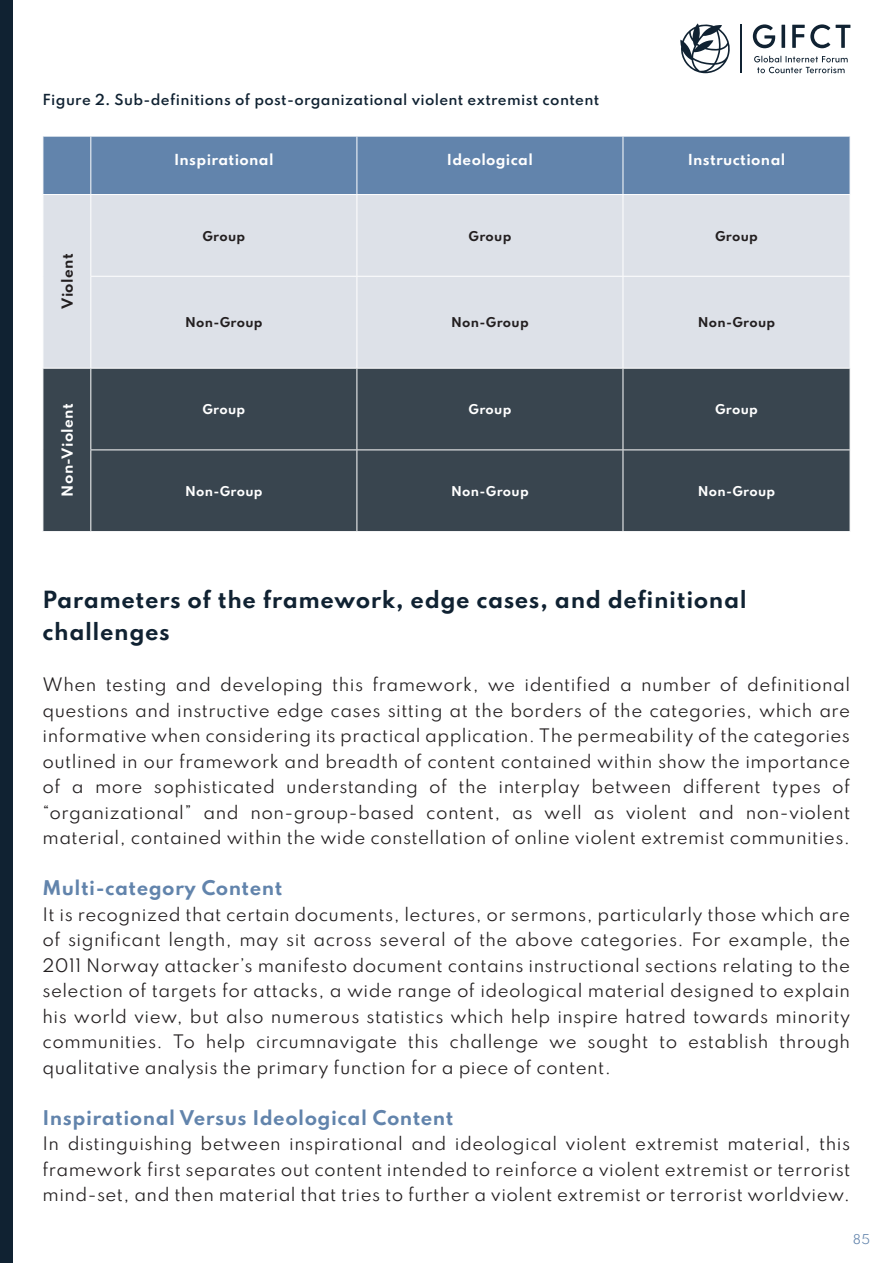
<style>
.page{position:relative;width:893px;height:1263px;background:#fff}
.page>*{position:absolute;margin:0;border:0;box-sizing:border-box;transform-origin:0 0}
.Header_2{font:100 21px/31.5px "Spartan";letter-spacing:.025em;color:#102232}
.Header_3{font:100 18px "Spartan";letter-spacing:.025em;color:#6284ac}
.Body{font:100 16.5px/25.5px "Spartan";letter-spacing:.025em;color:#231f20;text-align:justify}
.Figure_-_Legacy{font:100 13.5px "Spartan";letter-spacing:.025em;color:#102232}
.Body-2{font:100 13.5px "Spartan";letter-spacing:.025em;color:#fff}
.Body-3{font:100 13.5px "Spartan";letter-spacing:.025em;color:#231f20}
.Body-4{font:100 12px "Spartan";letter-spacing:.025em;color:#231f20}
.Body-5{font:100 12px "Spartan";letter-spacing:.025em;color:#fff}
.t1{font:100 12px "Spartan";color:#6284ac}
</style>
<div class="page">
<svg style="left:680px;top:23px;width:50px;height:50px"></svg>
<svg style="left:753px;top:24px;width:22px;height:24px"></svg>
<svg style="left:781px;top:25px;width:4px;height:23px"></svg>
<svg style="left:792px;top:24px;width:38px;height:24px"></svg>
<svg style="left:836px;top:25px;width:14px;height:23px"></svg>
<svg style="left:754px;top:56px;width:94px;height:17px"></svg>
<hr style="left:740px;top:24px;width:2px;height:49px;background:#102232">
<div style="left:0;top:0;width:13px;height:1263px;background:#102232"></div>
<div style="left:44px;top:137px;width:806px;height:57px;background:#6284ac"></div>
<div style="left:44px;top:195px;width:806px;height:173px;background:#dde1e8"></div>
<div style="left:44px;top:369px;width:806px;height:162px;background:#39454f"></div>
<hr style="left:90px;top:137px;width:1px;height:57px;background:#fff">
<hr style="left:357px;top:137px;width:1px;height:57px;background:#fff">
<hr style="left:623px;top:137px;width:1px;height:57px;background:#fff">
<hr style="left:90px;top:276px;width:267px;height:1px;background:#fff">
<hr style="left:357px;top:276px;width:266px;height:1px;background:#fff">
<hr style="left:623px;top:276px;width:227px;height:1px;background:#fff">
<hr style="left:357px;top:369px;width:1px;height:80px;background:#fff">
<hr style="left:623px;top:369px;width:1px;height:80px;background:#fff">
<hr style="left:357px;top:450px;width:1px;height:81px;background:#fff">
<hr style="left:623px;top:450px;width:1px;height:81px;background:#fff">
<hr style="left:357px;top:195px;width:1px;height:81px;background:#fff">
<hr style="left:357px;top:277px;width:1px;height:91px;background:#fff">
<hr style="left:623px;top:195px;width:1px;height:81px;background:#fff">
<hr style="left:623px;top:277px;width:1px;height:91px;background:#fff">
<hr style="left:90px;top:369px;width:1px;height:80px;background:#fff">
<hr style="left:90px;top:449px;width:267px;height:1px;background:#fff">
<hr style="left:90px;top:450px;width:1px;height:81px;background:#fff">
<hr style="left:357px;top:449px;width:266px;height:1px;background:#fff">
<hr style="left:623px;top:449px;width:227px;height:1px;background:#fff">
<hr style="left:90px;top:195px;width:1px;height:81px;background:#fff">
<hr style="left:90px;top:277px;width:1px;height:91px;background:#fff">
<p class="Figure_-_Legacy" style="left:43px;top:90px;width:558px">Figure 2. Sub-definitions of post-organizational violent extremist content</p>
<p class="Body-2" style="left:174px;top:150px;width:101px">Inspirational</p>
<p class="Body-2" style="left:447px;top:150px;width:88px">Ideological</p>
<p class="Body-2" style="left:688px;top:150px;width:99px">Instructional</p>
<p class="Body-3" style="left:57px;top:309px;width:57px;rotate:-90deg">Violent</p>
<p class="Body-4" style="left:202px;top:227px;width:45px">Group</p>
<p class="Body-4" style="left:468px;top:227px;width:45px">Group</p>
<p class="Body-4" style="left:715px;top:227px;width:45px">Group</p>
<p class="Body-4" style="left:185px;top:314px;width:79px">Non-Group</p>
<p class="Body-4" style="left:451px;top:314px;width:79px">Non-Group</p>
<p class="Body-4" style="left:698px;top:314px;width:79px">Non-Group</p>
<p class="Body-2" style="left:57px;top:497px;width:95px;rotate:-90deg">Non-Violent</p>
<p class="Body-5" style="left:202px;top:400px;width:45px">Group</p>
<p class="Body-5" style="left:468px;top:400px;width:45px">Group</p>
<p class="Body-5" style="left:715px;top:400px;width:45px">Group</p>
<p class="Body-5" style="left:185px;top:482px;width:79px">Non-Group</p>
<p class="Body-5" style="left:451px;top:482px;width:79px">Non-Group</p>
<p class="Body-5" style="left:698px;top:482px;width:79px">Non-Group</p>
<p class="Header_2" style="left:43px;top:584px;width:706px">Parameters of the framework, edge cases, and definitional challenges</p>
<p class="Body" style="left:43px;top:671px;width:809px">When testing and developing this framework, we identified a number of definitional questions and instructive edge cases sitting at the borders of the categories, which are informative when considering its practical application. The permeability of the categories outlined in our framework and breadth of content contained within show the importance of a more sophisticated understanding of the interplay between different types of “organizational” and non-group-based content, as well as violent and non-violent material, contained within the wide constellation of online violent extremist communities.</p>
<p class="Header_3" style="left:43px;top:874px;width:241px">Multi-category Content</p>
<p class="Body" style="left:43px;top:901px;width:809px">It is recognized that certain documents, lectures, or sermons, particularly those which are of significant length, may sit across several of the above categories. For example, the 2011 Norway attacker’s manifesto document contains instructional sections relating to the selection of targets for attacks, a wide range of ideological material designed to explain his world view, but also numerous statistics which help inspire hatred towards minority communities. To help circumnavigate this challenge we sought to establish through qualitative analysis the primary function for a piece of content.</p>
<p class="Header_3" style="left:43px;top:1104px;width:412px">Inspirational Versus Ideological Content</p>
<p class="Body" style="left:43px;top:1130px;width:809px">In distinguishing between inspirational and ideological violent extremist material, this framework first separates out content intended to reinforce a violent extremist or terrorist mind-set, and then material that tries to further a violent extremist or terrorist worldview.</p>
<p class="t1" style="left:853px;top:1230px;width:19px">85</p>
</div>
